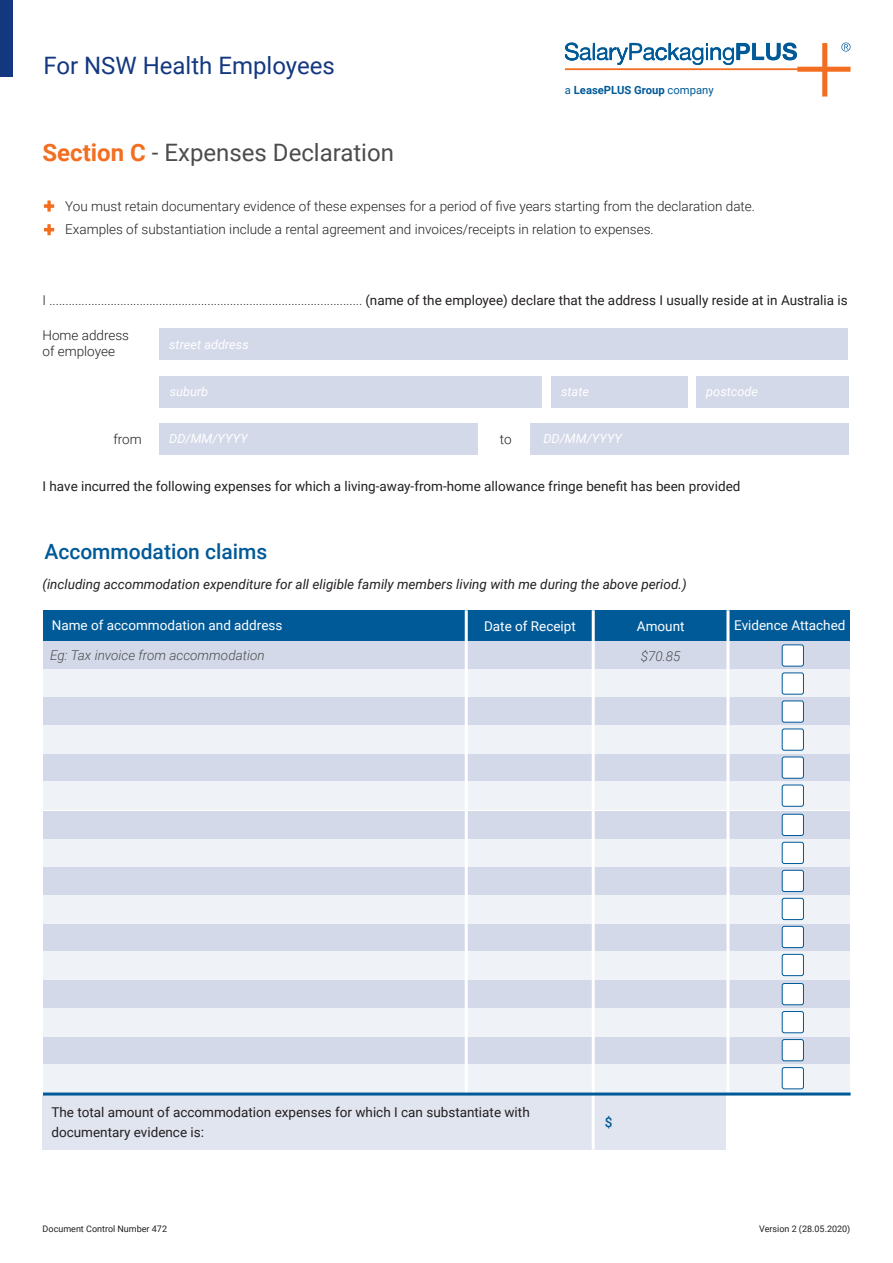
<style>
.page{position:relative;width:893px;height:1263px;background:#fff}
.page>*{position:absolute;margin:0;border:0;box-sizing:border-box;transform-origin:0 0}
.t1{font:24px "Roboto";color:#4b4c4d}
.t2{font:24px "Roboto";color:#133880}
.t3{font:500 21px "Roboto";color:#015a98}
.t4{font:300 13.5px/16.2px "Roboto";color:#231f20}
.t5{font:13.5px/19.5px "Roboto";color:#231f20}
.t6{font:italic 13.5px "Roboto";color:#231f20}
.t7{font:13.5px "Roboto";color:#fff}
.t8{font:italic 300 13.5px "Roboto";color:#4b4c4d}
.t9{font:500 13.5px "Roboto";color:#015a98}
.t10{font:italic 12.75px "Roboto";color:#fff}
.t11{font:700 11.25px "Roboto";color:#015a98}
.t12{font:9px "Roboto";color:#231f20}
.s1{font-weight:400}
.s2{font-weight:700;color:#f36e21}
</style>
<div class="page">
<div style="left:43px;top:1095px;width:683px;height:54px;background:#e1e5f0"></div>
<div style="left:43px;top:610px;width:807px;height:31px;background:#015a98"></div>
<div style="left:43px;top:642px;width:807px;height:28px;background:#d4d9e9"></div>
<div style="left:43px;top:811px;width:807px;height:28px;background:#d4d9e9"></div>
<div style="left:43px;top:754px;width:807px;height:28px;background:#d4d9e9"></div>
<div style="left:43px;top:923px;width:807px;height:28px;background:#d4d9e9"></div>
<div style="left:43px;top:1036px;width:807px;height:28px;background:#d4d9e9"></div>
<div style="left:43px;top:670px;width:807px;height:28px;background:#eff2f7"></div>
<div style="left:43px;top:839px;width:807px;height:28px;background:#eff2f7"></div>
<div style="left:43px;top:782px;width:807px;height:28px;background:#eff2f7"></div>
<div style="left:43px;top:951px;width:807px;height:28px;background:#eff2f7"></div>
<div style="left:43px;top:1064px;width:807px;height:28px;background:#eff2f7"></div>
<div style="left:43px;top:698px;width:807px;height:28px;background:#d4d9e9"></div>
<div style="left:43px;top:867px;width:807px;height:28px;background:#d4d9e9"></div>
<div style="left:43px;top:980px;width:807px;height:28px;background:#d4d9e9"></div>
<div style="left:43px;top:726px;width:807px;height:28px;background:#eff2f7"></div>
<div style="left:43px;top:895px;width:807px;height:28px;background:#eff2f7"></div>
<div style="left:43px;top:1008px;width:807px;height:28px;background:#eff2f7"></div>
<div style="left:782px;top:645px;width:21px;height:21px;background:#fff;border-radius:2px"></div>
<div style="left:782px;top:644px;width:22px;height:22px;border:1px solid #015a98;border-radius:2px"></div>
<div style="left:782px;top:814px;width:21px;height:21px;background:#fff;border-radius:2px"></div>
<div style="left:782px;top:814px;width:22px;height:22px;border:1px solid #015a98;border-radius:2px"></div>
<div style="left:782px;top:757px;width:21px;height:21px;background:#fff;border-radius:2px"></div>
<div style="left:782px;top:757px;width:22px;height:22px;border:1px solid #015a98;border-radius:2px"></div>
<div style="left:782px;top:926px;width:21px;height:21px;background:#fff;border-radius:2px"></div>
<div style="left:782px;top:926px;width:22px;height:22px;border:1px solid #015a98;border-radius:2px"></div>
<div style="left:782px;top:1039px;width:21px;height:22px;background:#fff;border-radius:2px"></div>
<div style="left:782px;top:1039px;width:22px;height:22px;border:1px solid #015a98;border-radius:2px"></div>
<div style="left:782px;top:673px;width:21px;height:21px;background:#fff;border-radius:2px"></div>
<div style="left:782px;top:672px;width:22px;height:22px;border:1px solid #015a98;border-radius:2px"></div>
<div style="left:782px;top:842px;width:21px;height:21px;background:#fff;border-radius:2px"></div>
<div style="left:782px;top:842px;width:22px;height:22px;border:1px solid #015a98;border-radius:2px"></div>
<div style="left:782px;top:785px;width:21px;height:21px;background:#fff;border-radius:2px"></div>
<div style="left:782px;top:785px;width:22px;height:22px;border:1px solid #015a98;border-radius:2px"></div>
<div style="left:782px;top:954px;width:21px;height:22px;background:#fff;border-radius:2px"></div>
<div style="left:782px;top:954px;width:22px;height:22px;border:1px solid #015a98;border-radius:2px"></div>
<div style="left:782px;top:1067px;width:21px;height:22px;background:#fff;border-radius:2px"></div>
<div style="left:782px;top:1067px;width:22px;height:22px;border:1px solid #015a98;border-radius:2px"></div>
<div style="left:782px;top:701px;width:21px;height:21px;background:#fff;border-radius:2px"></div>
<div style="left:782px;top:700px;width:22px;height:22px;border:1px solid #015a98;border-radius:2px"></div>
<div style="left:782px;top:870px;width:21px;height:21px;background:#fff;border-radius:2px"></div>
<div style="left:782px;top:870px;width:22px;height:22px;border:1px solid #015a98;border-radius:2px"></div>
<div style="left:782px;top:983px;width:21px;height:22px;background:#fff;border-radius:2px"></div>
<div style="left:782px;top:983px;width:22px;height:22px;border:1px solid #015a98;border-radius:2px"></div>
<div style="left:782px;top:729px;width:21px;height:21px;background:#fff;border-radius:2px"></div>
<div style="left:782px;top:728px;width:22px;height:23px;border:1px solid #015a98;border-radius:2px"></div>
<div style="left:782px;top:898px;width:21px;height:21px;background:#fff;border-radius:2px"></div>
<div style="left:782px;top:898px;width:22px;height:22px;border:1px solid #015a98;border-radius:2px"></div>
<div style="left:782px;top:1011px;width:21px;height:22px;background:#fff;border-radius:2px"></div>
<div style="left:782px;top:1011px;width:22px;height:22px;border:1px solid #015a98;border-radius:2px"></div>
<hr style="left:592px;top:610px;width:3px;height:539px;background:#fff">
<hr style="left:465px;top:610px;width:3px;height:483px;background:#fff">
<hr style="left:726px;top:610px;width:3px;height:482px;background:#fff">
<svg style="left:564px;top:42px;width:286px;height:55px"></svg>
<div style="left:0;top:0;width:13px;height:77px;background:#133880"></div>
<svg style="left:44px;top:200px;width:10px;height:12px"></svg>
<svg style="left:44px;top:224px;width:10px;height:11px"></svg>
<hr style="left:43px;top:1092px;width:808px;height:3px;background:#015a98">
<div style="left:159px;top:328px;width:689px;height:32px;background:#d4d9e9"></div>
<div style="left:159px;top:423px;width:319px;height:32px;background:#d4d9e9"></div>
<div style="left:530px;top:423px;width:319px;height:32px;background:#d4d9e9"></div>
<div style="left:159px;top:376px;width:383px;height:32px;background:#d4d9e9"></div>
<div style="left:552px;top:376px;width:136px;height:32px;background:#d4d9e9"></div>
<div style="left:697px;top:376px;width:152px;height:32px;background:#d4d9e9"></div>
<p class="t2" style="left:43px;top:48px;width:293px">For NSW Health Employees</p>
<p class="t11" style="left:565px;top:82px;width:150px"><span class="s1">a</span> LeasePLUS Group <span class="s1">company</span></p>
<p class="t1" style="left:43px;top:136px;width:353px"><span class="s2">Section C</span> - Expenses Declaration</p>
<p class="t4" style="left:65px;top:198px;width:691px">You must retain documentary evidence of these expenses for a period of five years starting from the declaration date.</p>
<p class="t4" style="left:65px;top:221px;width:590px">Examples of substantiation include a rental agreement and invoices/receipts in relation to expenses.</p>
<p class="t4" style="left:43px;top:291px;width:807px">I ................................................................................................. <span class="s1">(name of the employee) declare that the address I usually reside at in Australia is</span></p>
<p class="t4" style="left:43px;top:326px;width:88px">Home address of employee</p>
<p class="t10" style="left:169px;top:336px;width:81px">street address</p>
<p class="t10" style="left:170px;top:383px;width:40px">suburb</p>
<p class="t10" style="left:561px;top:383px;width:30px">state</p>
<p class="t10" style="left:706px;top:383px;width:53px">postcode</p>
<p class="t4" style="left:113px;top:431px;width:30px">from</p>
<p class="t4" style="left:500px;top:431px;width:13px">to</p>
<p class="t10" style="left:169px;top:430px;width:80px">DD/MM/YYYY</p>
<p class="t10" style="left:543px;top:430px;width:80px">DD/MM/YYYY</p>
<p class="t5" style="left:43px;top:475px;width:699px">I have incurred the following expenses for which a living-away-from-home allowance fringe benefit has been provided</p>
<p class="t3" style="left:44px;top:537px;width:224px">Accommodation claims</p>
<p class="t6" style="left:43px;top:574px;width:646px">(including accommodation expenditure for all eligible family members living with me during the above period.)</p>
<p class="t7" style="left:52px;top:616px;width:232px">Name of accommodation and address</p>
<p class="t7" style="left:484px;top:616px;width:93px">Date of Receipt</p>
<p class="t7" style="left:637px;top:616px;width:49px">Amount</p>
<p class="t8" style="left:50px;top:646px;width:216px">Eg: Tax invoice from accommodation</p>
<p class="t8" style="left:641px;top:646px;width:41px">$70.85</p>
<p class="t7" style="left:734px;top:616px;width:113px">Evidence Attached</p>
<p class="t5" style="left:51px;top:1102px;width:480px">The total amount of accommodation expenses for which I can substantiate with documentary evidence is:</p>
<p class="t9" style="left:605px;top:1113px;width:9px">$</p>
<p class="t12" style="left:43px;top:1223px;width:126px">Document Control Number 472</p>
<p class="t12" style="left:759px;top:1223px;width:93px">Version 2 (28.05.2020)</p>
</div>
